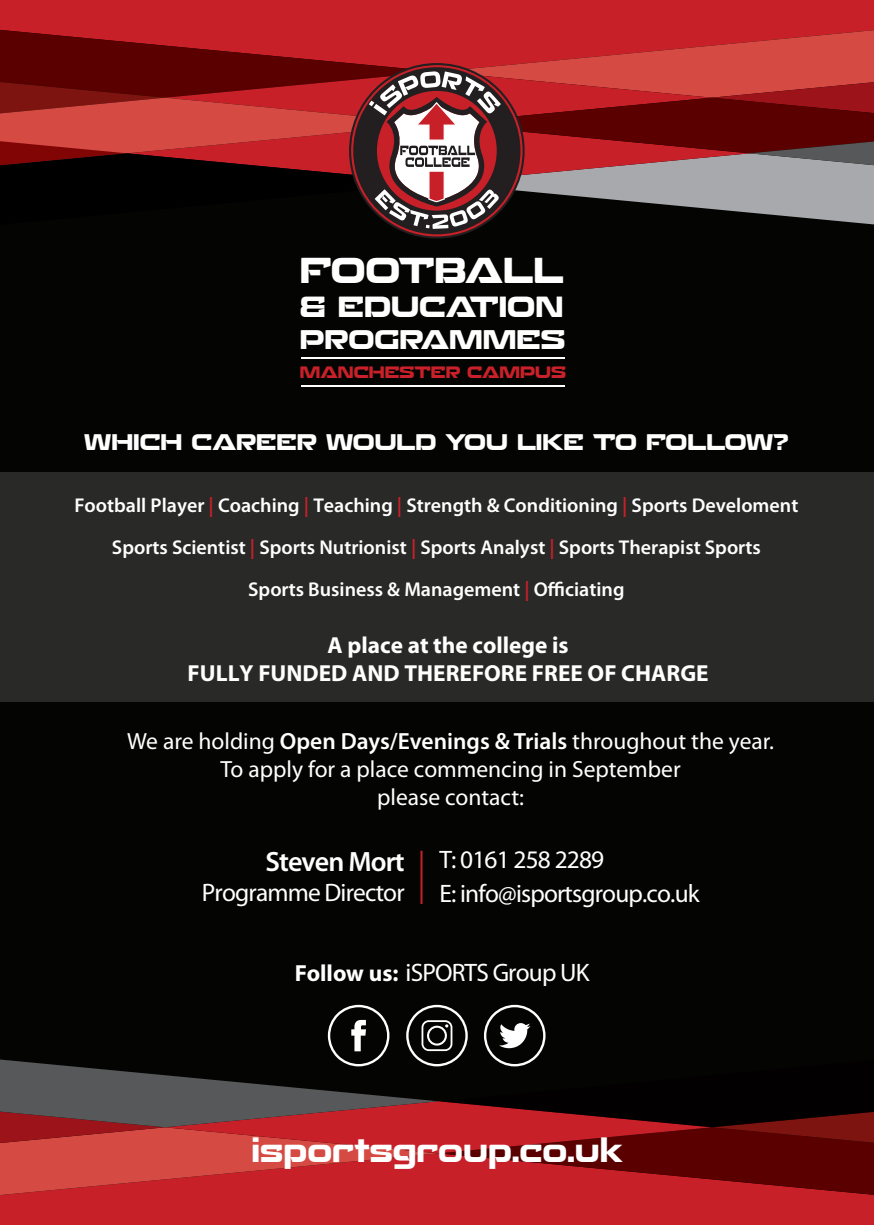
<style>
.page{position:relative;width:874px;height:1225px;background:#fff}
.page>*{position:absolute;margin:0;border:0;box-sizing:border-box;transform-origin:0 0}
.t1{font:700 35px "Recharge Rg";color:#fff}
.t2{font:700 31.6px "Recharge Rg";color:#fff}
.t3{font:700 28.4px "Recharge Rg";color:#fff}
.t4{font:600 28px "Myriad Pro";letter-spacing:-.03em;color:#fff}
.t5{font:700 26.2px "Recharge Rg";color:#fff}
.t6{font:25.4px/34px "Myriad Pro";letter-spacing:-.03em;color:#fff}
.t7{font:23.4px/28.2px "Myriad Pro";color:#fff;text-align:center}
.t8{font:700 23.2px/28px "Myriad";color:#fff;text-align:center}
.t9{font:700 22px "Recharge Rg";color:#fff}
.t10{font:600 20px/42px "Myriad Pro";color:#fff;text-align:center}
.t11{font:700 16px "Recharge Rg";color:#c92029}
.s1{color:#c92029}
.s2{font-weight:600}
.s3{font-family:"Myriad";font-weight:700;font-size:23.4px}
</style>
<div class="page">
<div style="left:0;top:0;width:873px;height:1225px;background:#040503"></div>
<div style="left:0;top:0;width:873px;height:30px;background:#c82029"></div>
<hr style="left:420px;top:850px;width:2px;height:54px;background:#c82029">
<hr style="left:301px;top:357px;width:263px;height:2px;background:#fff">
<hr style="left:301px;top:385px;width:263px;height:2px;background:#fff">
<div style="left:0;top:472px;width:873px;height:229px;background:#292a28"></div>
<svg style="left:0;top:30px;width:873px;height:199px"></svg>
<div style="left:0;top:1195px;width:873px;height:30px;background:#c82029"></div>
<svg style="left:0;top:1005px;width:873px;height:190px"></svg>
<h1 class="t1" style="left:300px;top:249px;width:265px">FOOTBALL</h1>
<h3 class="t3" style="left:300px;top:290px;width:265px">&amp; EDUCATION</h3>
<h3 class="t5" style="left:300px;top:323px;width:267px">PROGRAMMES</h3>
<p class="t11" style="left:300px;top:362px;width:267px">MANCHESTER CAMPUS</p>
<p class="t9" style="left:84px;top:429px;width:705px">WHICH CAREER WOULD YOU LIKE TO FOLLOW?</p>
<p class="t10" style="left:74px;top:484px;width:725px">Football Player <span class="s1">|</span> Coaching <span class="s1">|</span> Teaching <span class="s1">|</span> Strength &amp; Conditioning <span class="s1">|</span> Sports Develoment<br>Sports Scientist <span class="s1">|</span> Sports Nutrionist <span class="s1">|</span> Sports Analyst <span class="s1">|</span> Sports Therapist Sports<br>Sports Business &amp; Management <span class="s1">|</span> Officiating</p>
<p class="t8" style="left:187px;top:632px;width:522px">A place at the college is<br>FULLY FUNDED AND THEREFORE FREE OF CHARGE</p>
<p class="t7" style="left:127px;top:727px;width:648px">We are holding <span class="s2">Open Days/Evenings &amp; Trials</span> throughout the year.<br>To apply for a place commencing in September<br>please contact:</p>
<h3 class="t4" style="left:265px;top:846px;width:141px">Steven Mort</h3>
<p class="t6" style="left:202px;top:876px;width:204px">Programme Director</p>
<p class="t6" style="left:439px;top:842px;width:262px">T: 0161 258 2289<br>E: info@isportsgroup.co.uk</p>
<p class="t6" style="left:295px;top:956px;width:296px"><span class="s3">Follow us:</span> iSPORTS Group UK</p>
<h2 class="t2" style="left:251px;top:1131px;width:372px">isportsgroup.co.uk</h2>
</div>
